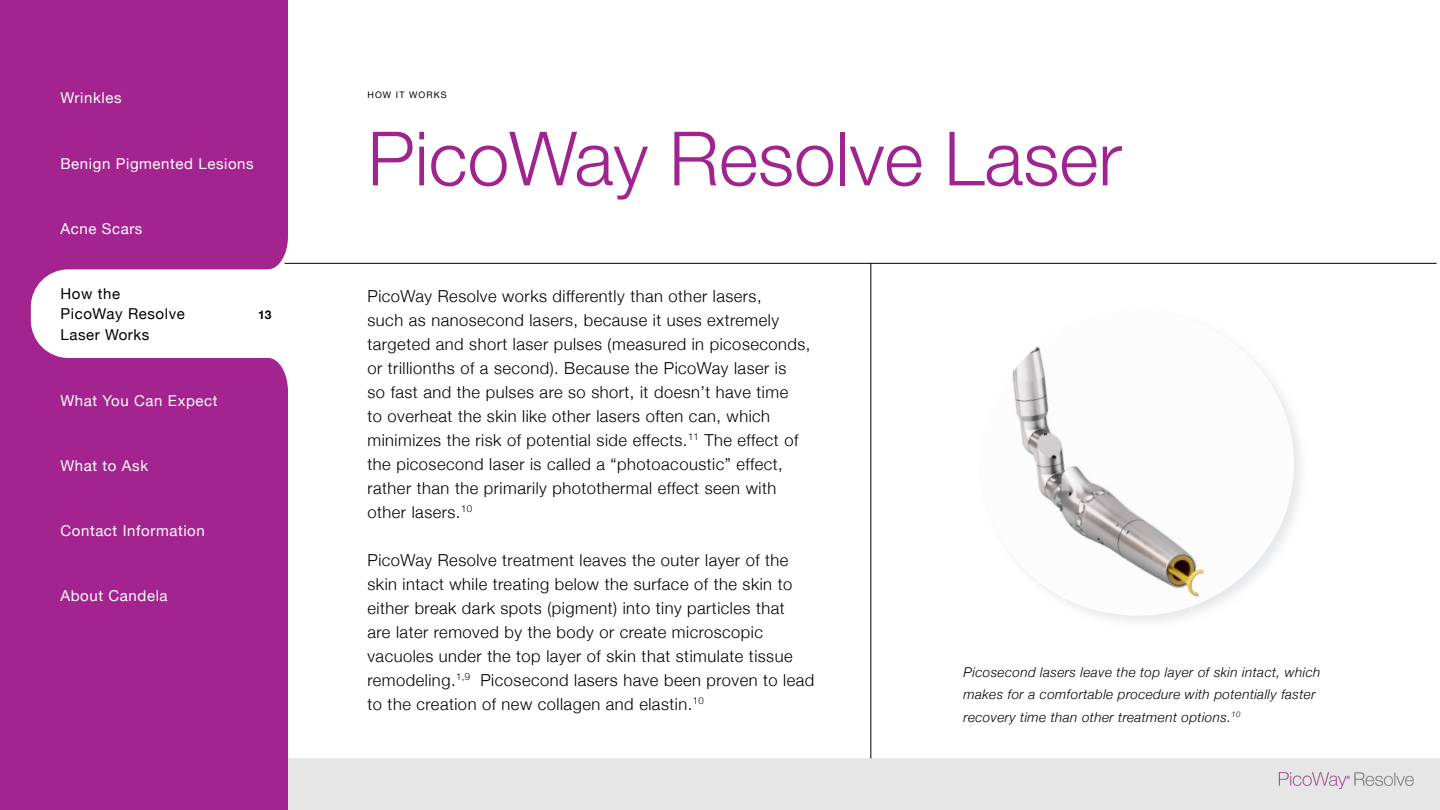
<style>
.page{position:relative;width:1440px;height:810px;background:#fff}
.page>*{position:absolute;margin:0;border:0;box-sizing:border-box;transform-origin:0 0}
.t1{font:300 75px "Helvetica Neue";color:#9f248f}
.t2{font:300 16.5px/24px "Helvetica Neue";letter-spacing:.03em;color:#000}
.t3{font:15px "Helvetica Neue";letter-spacing:.04em;color:#fff}
.t4{font:15px/19.5px "Helvetica Neue";letter-spacing:.04em;color:#000}
.t5{font:italic 300 13.5px/22.5px "Helvetica Neue";letter-spacing:.03em;color:#000}
.t6{font:700 12px "Helvetica Neue";color:#000}
.t7{font:9px "Helvetica Neue";letter-spacing:.12em;color:#000}
</style>
<div class="page">
<div style="left:288px;top:758px;width:1152px;height:52px;background:#e6e6e6"></div>
<div style="left:0;top:0;width:288px;height:810px;background:#a3238f"></div>
<div style="left:31px;top:269px;width:284px;height:89px;background:#fff;border-radius:38px"></div>
<svg style="left:268px;top:238px;width:20px;height:151px"></svg>
<div style="left:977px;top:307px;width:333px;height:324px;background:#9096a1;opacity:.22"></div>
<img style="left:981px;top:311px;width:313px;height:305px">
<hr style="left:285px;top:263px;width:1152px;height:1px;background:#000">
<hr style="left:871px;top:263px;width:1px;height:495px;background:#000">
<img style="left:1278px;top:772px;width:136px;height:18px">
<p class="t3" style="left:60px;top:87px;width:63px">Wrinkles</p>
<p class="t3" style="left:60px;top:152px;width:195px">Benign Pigmented Lesions</p>
<p class="t3" style="left:60px;top:218px;width:84px">Acne Scars</p>
<p class="t4" style="left:60px;top:285px;width:126px">How the<br>PicoWay Resolve</p>
<p class="t4" style="left:60px;top:326px;width:91px">Laser Works</p>
<p class="t3" style="left:60px;top:389px;width:159px">What You Can Expect</p>
<p class="t3" style="left:60px;top:455px;width:89px">What to Ask</p>
<p class="t3" style="left:60px;top:520px;width:146px">Contact Information</p>
<p class="t3" style="left:60px;top:585px;width:109px">About Candela</p>
<p class="t6" style="left:258px;top:305px;width:15px">13</p>
<p class="t7" style="left:368px;top:88px;width:81px">HOW IT WORKS</p>
<h1 class="t1" style="left:368px;top:98px;width:756px">PicoWay Resolve Laser</h1>
<p class="t2" style="left:368px;top:283px;width:445px">PicoWay Resolve works differently than other lasers,<br>such as nanosecond lasers, because it uses extremely targeted and short laser pulses (measured in picoseconds, or trillionths of a second). Because the PicoWay laser is<br>so fast and the pulses are so short, it doesn’t have time<br>to overheat the skin like other lasers often can, which minimizes the risk of potential side effects.<sup>11</sup> The effect of the picosecond laser is called a “photoacoustic” effect, rather than the primarily photothermal effect seen with other lasers.<sup>10</sup></p>
<p class="t2" style="left:367px;top:547px;width:448px">PicoWay Resolve treatment leaves the outer layer of the skin intact while treating below the surface of the skin to either break dark spots (pigment) into tiny particles that<br>are later removed by the body or create microscopic vacuoles under the top layer of skin that stimulate tissue remodeling.<sup>1,9</sup> Picosecond lasers have been proven to lead to the creation of new collagen and elastin.<sup>10</sup></p>
<p class="t5" style="left:964px;top:660px;width:358px">Picosecond lasers leave the top layer of skin intact, which makes for a comfortable procedure with potentially faster recovery time than other treatment options.<sup>10</sup></p>
</div>
